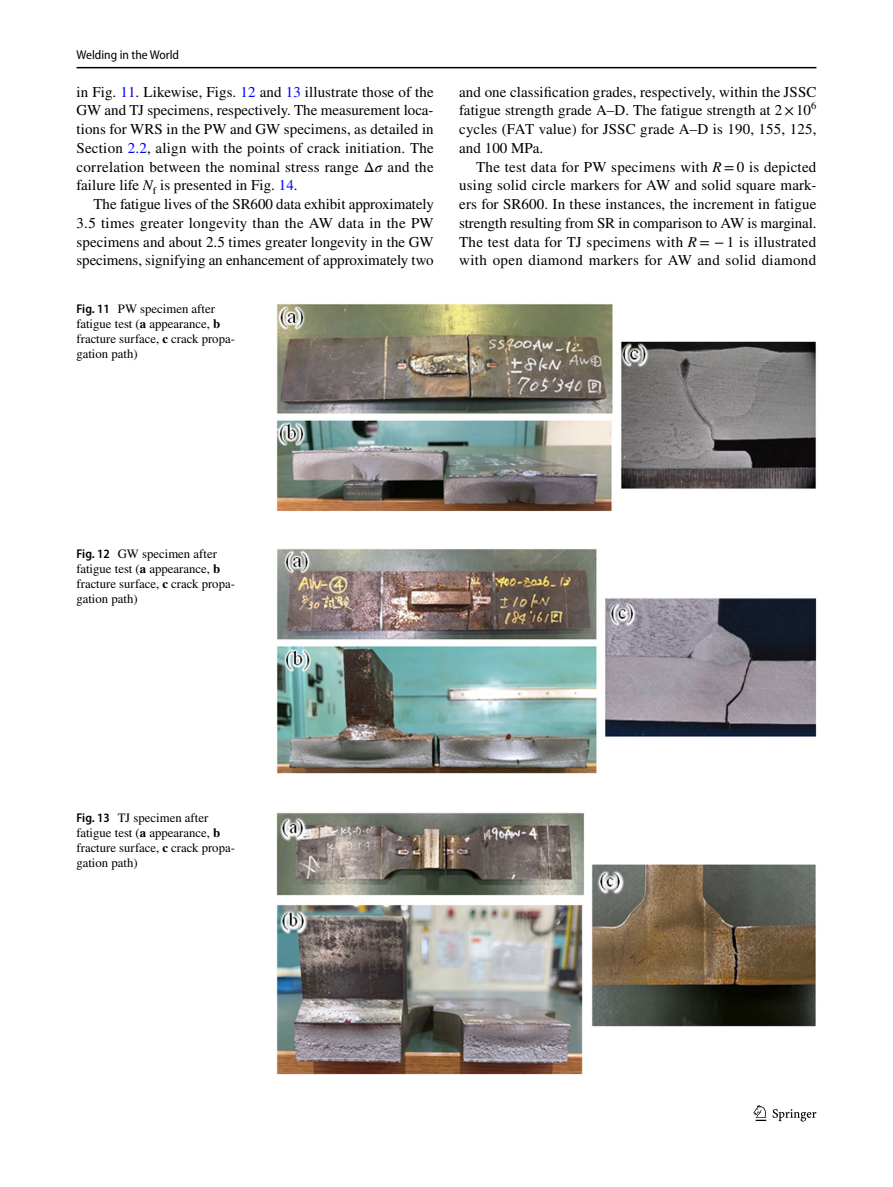
<style>
.page{position:relative;width:893px;height:1187px;background:#fff}
.page>*{position:absolute;margin:0;border:0;box-sizing:border-box;transform-origin:0 0}
.t1{font:15px/18.8px "STIX";letter-spacing:.005em;color:#000;text-align:justify}
.t2{font:12.75px/15px "STIX";color:#000}
.t3{font:semi-condensed 12.75px "Myriad Pro";color:#000}
.s1{color:#00f}
.s2{font-style:italic}
.s3{font-family:"Myriad Pro";font-weight:600;font-stretch:semi-condensed}
.s4{font-weight:700}
</style>
<div class="page">
<hr style="left:77px;top:67px;width:739px;height:1px;background:#000">
<svg style="left:753px;top:1105px;width:13px;height:15px"></svg>
<svg style="left:773px;top:1109px;width:43px;height:12px"></svg>
<img style="left:276px;top:303px;width:540px;height:208px">
<img style="left:276px;top:549px;width:540px;height:225px">
<img style="left:276px;top:812px;width:540px;height:261px">
<p class="t3" style="left:77px;top:48px;width:104px">Welding in the World</p>
<p class="t1" style="left:77px;top:83px;width:359px">in Fig. <span class="s1">11</span>. Likewise, Figs. <span class="s1">12</span> and <span class="s1">13</span> illustrate those of the GW and TJ specimens, respectively. The measurement loca&shy;tions for WRS in the PW and GW specimens, as detailed in Section <span class="s1">2.2</span>, align with the points of crack initiation. The correlation between the nominal stress range Δ<span class="s2">σ</span> and the failure life <span class="s2">N</span><sub>f</sub> is presented in Fig. <span class="s1">14</span>.</p>
<p class="t1" style="left:77px;top:196px;width:359px;text-indent:17px">The fatigue lives of the SR600 data exhibit approximately 3.5 times greater longevity than the AW data in the PW specimens and about 2.5 times greater longevity in the GW specimens, signifying an enhancement of approximately two</p>
<p class="t2" style="left:77px;top:302px;width:160px"><span class="s3">Fig. 11</span> PW specimen after fatigue test (<span class="s4">a</span> appearance, <span class="s4">b </span>fracture surface, <span class="s4">c</span> crack propa&shy;gation path)</p>
<p class="t1" style="left:459px;top:83px;width:359px">and one classification grades, respectively, within the JSSC fatigue strength grade A–D. The fatigue strength at 2× -10<sup>6 </sup>cycles (FAT value) for JSSC grade A–D is 190, 155, 125, and 100 MPa.</p>
<p class="t1" style="left:459px;top:158px;width:359px;text-indent:17px">The test data for PW specimens with <span class="s2">R</span>=0 is depicted using solid circle markers for AW and solid square mark&shy;ers for SR600. In these instances, the increment in fatigue strength resulting from SR in comparison to AW is marginal.<br>The test data for TJ specimens with <span class="s2">R</span>= −1 is illustrated with open diamond markers for AW and solid diamond</p>
<p class="t2" style="left:77px;top:547px;width:160px"><span class="s3">Fig. 12</span> GW specimen after fatigue test (<span class="s4">a</span> appearance, <span class="s4">b </span>fracture surface, <span class="s4">c</span> crack propa&shy;gation path)</p>
<p class="t2" style="left:77px;top:810px;width:160px"><span class="s3">Fig. 13</span> TJ specimen after fatigue test (<span class="s4">a</span> appearance, <span class="s4">b </span>fracture surface, <span class="s4">c</span> crack propa&shy;gation path)</p>
</div>
